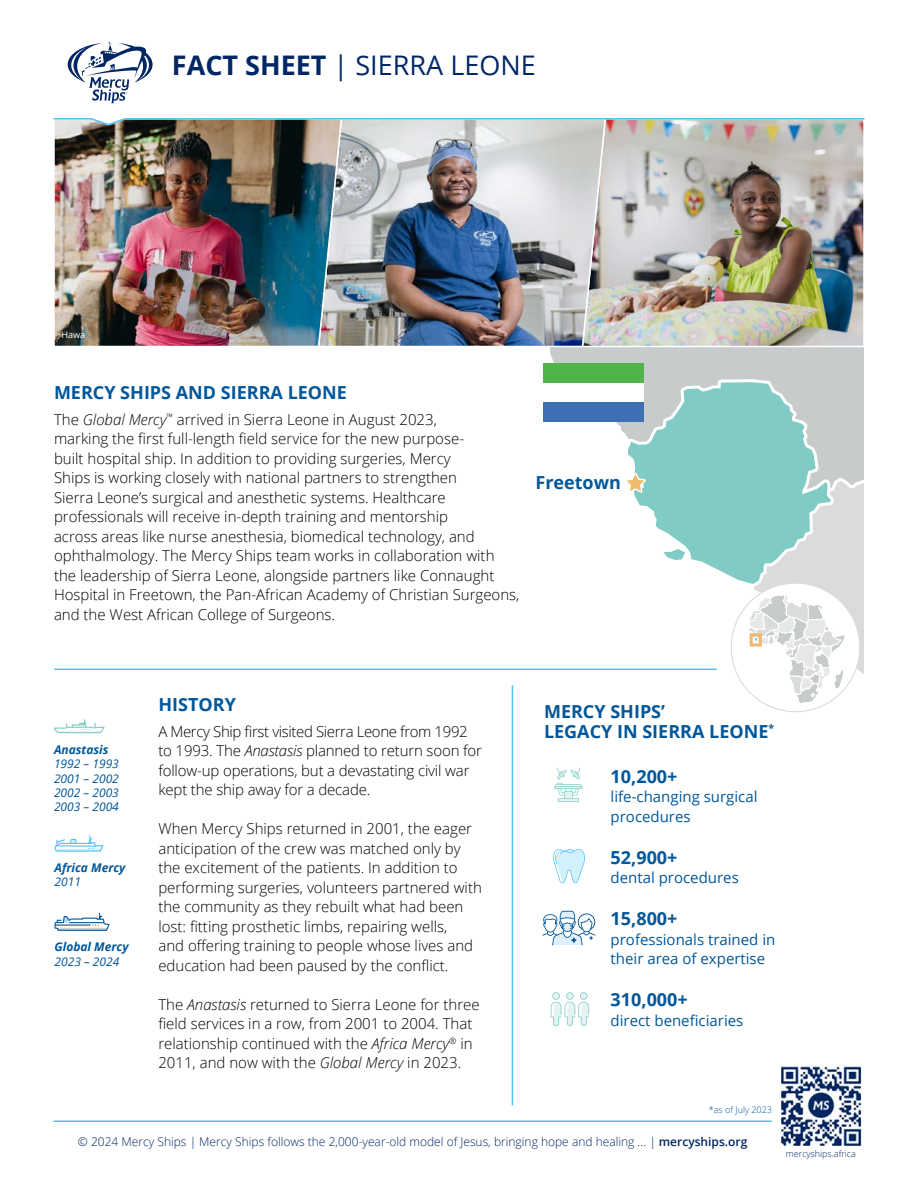
<style>
.page{position:relative;width:918px;height:1188px;background:#fff}
.page>*{position:absolute;margin:0;border:0;box-sizing:border-box;transform-origin:0 0}
.t1{font:27px "Open Sans";color:#002663}
.t2{font:700 18px/19.5px "Open Sans";color:#02579a}
.t3{font:700 18px "Open Sans";color:#00589a}
.t4{font:300 15px/19.5px "Open Sans";color:#000}
.t5{font:15px/19.5px "Open Sans";color:#02579a}
.t6{font:300 12px "Open Sans";color:#002663}
.t7{font:italic 12px/14.4px "Open Sans";color:#02579a;text-align:justify}
.t8{font:italic 700 12px "Open Sans";color:#02579a}
.t9{font:300 9px "Open Sans";color:#002663}
.t10{font:300 9px "Open Sans";color:#02579a}
.t11{font:9px "Open Sans";color:#fff}
.s1{font-weight:700}
.s2{font-style:italic}
.s3{font-weight:600}
</style>
<div class="page">
<svg style="left:543px;top:348px;width:82px;height:85px"></svg>
<div style="left:544px;top:363px;width:100px;height:20px;background:#4fb548"></div>
<div style="left:544px;top:383px;width:100px;height:20px;background:#fff"></div>
<div style="left:544px;top:403px;width:100px;height:19px;background:#3f6fb5"></div>
<svg style="left:625px;top:348px;width:239px;height:364px"></svg>
<img style="left:607px;top:126px;width:257px;height:222px">
<img style="left:343px;top:126px;width:264px;height:222px">
<img style="left:54px;top:126px;width:289px;height:220px">
<hr style="left:55px;top:669px;width:661px;height:1px;background:#4fc2f8">
<hr style="left:512px;top:686px;width:1px;height:419px;background:#4fc2f8">
<svg style="left:554px;top:768px;width:28px;height:34px"></svg>
<svg style="left:552px;top:849px;width:33px;height:34px"></svg>
<svg style="left:551px;top:992px;width:38px;height:34px"></svg>
<svg style="left:542px;top:911px;width:53px;height:34px"></svg>
<svg style="left:54px;top:719px;width:51px;height:14px"></svg>
<svg style="left:54px;top:835px;width:49px;height:17px"></svg>
<svg style="left:55px;top:913px;width:55px;height:18px"></svg>
<img style="left:53px;top:118px;width:812px;height:8px">
<svg style="left:68px;top:42px;width:85px;height:61px"></svg>
<hr style="left:54px;top:1120px;width:717px;height:2px;background:#4fc2f8">
<img style="left:780px;top:1065px;width:81px;height:81px">
<h1 class="t1" style="left:172px;top:46px;width:365px"><span class="s1">FACT SHEET</span> | SIERRA LEONE</h1>
<p class="t11" style="left:62px;top:329px;width:25px">Hawa</p>
<p class="t2" style="left:54px;top:383px;width:295px">MERCY SHIPS AND SIERRA LEONE</p>
<p class="t4" style="left:54px;top:409px;width:467px">The <span class="s2">Global Mercy</span><sup>™</sup> arrived in Sierra Leone in August 2023,<br>marking the first full-length field service for the new purpose-<br>built hospital ship. In addition to providing surgeries, Mercy<br>Ships is working closely with national partners to strengthen<br>Sierra Leone’s surgical and anesthetic systems. Healthcare professionals will receive in-depth training and mentorship<br>across areas like nurse anesthesia, biomedical technology, and ophthalmology. The Mercy Ships team works in collaboration with the leadership of Sierra Leone, alongside partners like Connaught Hospital in Freetown, the Pan-African Academy of Christian Surgeons, and the West African College of Surgeons.</p>
<p class="t3" style="left:535px;top:470px;width:87px">Freetown</p>
<p class="t8" style="left:54px;top:741px;width:56px">Anastasis</p>
<p class="t7" style="left:54px;top:756px;width:66px">1992 – 1993<br>2001 – 2002<br>2002 – 2003<br>2003 – 2004</p>
<p class="t8" style="left:55px;top:859px;width:72px">Africa Mercy</p>
<p class="t7" style="left:55px;top:875px;width:28px">2011</p>
<p class="t8" style="left:55px;top:938px;width:76px">Global Mercy</p>
<p class="t7" style="left:55px;top:954px;width:66px">2023 – 2024</p>
<p class="t2" style="left:158px;top:695px;width:79px">HISTORY</p>
<p class="t4" style="left:158px;top:721px;width:325px">A Mercy Ship first visited Sierra Leone from 1992 to 1993. The <span class="s2">Anastasis</span> planned to return soon for follow-up operations, but a devastating civil war kept the ship away for a decade.</p>
<p class="t4" style="left:158px;top:818px;width:325px">When Mercy Ships returned in 2001, the eager anticipation of the crew was matched only by the excitement of the patients. In addition to performing surgeries, volunteers partnered with the community as they rebuilt what had been lost: fitting prosthetic limbs, repairing wells,<br>and offering training to people whose lives and education had been paused by the conflict.</p>
<p class="t4" style="left:158px;top:994px;width:323px">The <span class="s2">Anastasis</span> returned to Sierra Leone for three field services in a row, from 2001 to 2004. That relationship continued with the <span class="s2">Africa Mercy</span><sup>®</sup> in 2011, and now with the <span class="s2">Global Mercy</span> in 2023.</p>
<p class="t2" style="left:544px;top:701px;width:232px">MERCY SHIPS’<br>LEGACY IN SIERRA LEONE<sup>*</sup></p>
<p class="t2" style="left:611px;top:766px;width:68px">10,200+</p>
<p class="t5" style="left:611px;top:787px;width:148px">life-changing surgical procedures</p>
<p class="t2" style="left:611px;top:847px;width:68px">52,900+</p>
<p class="t5" style="left:611px;top:868px;width:130px">dental procedures</p>
<p class="t2" style="left:611px;top:908px;width:68px">15,800+</p>
<p class="t5" style="left:611px;top:929px;width:166px">professionals trained in their area of expertise</p>
<p class="t2" style="left:611px;top:989px;width:79px">310,000+</p>
<p class="t5" style="left:611px;top:1010px;width:134px">direct beneficiaries</p>
<p class="t10" style="left:709px;top:1103px;width:65px">*as of July 2023</p>
<p class="t6" style="left:78px;top:1133px;width:671px">© 2024 Mercy Ships | Mercy Ships follows the 2,000-year-old model of Jesus, bringing hope and healing ... | <span class="s3">mercyships.org</span></p>
<p class="t9" style="left:786px;top:1147px;width:72px">mercyships.africa</p>
</div>
